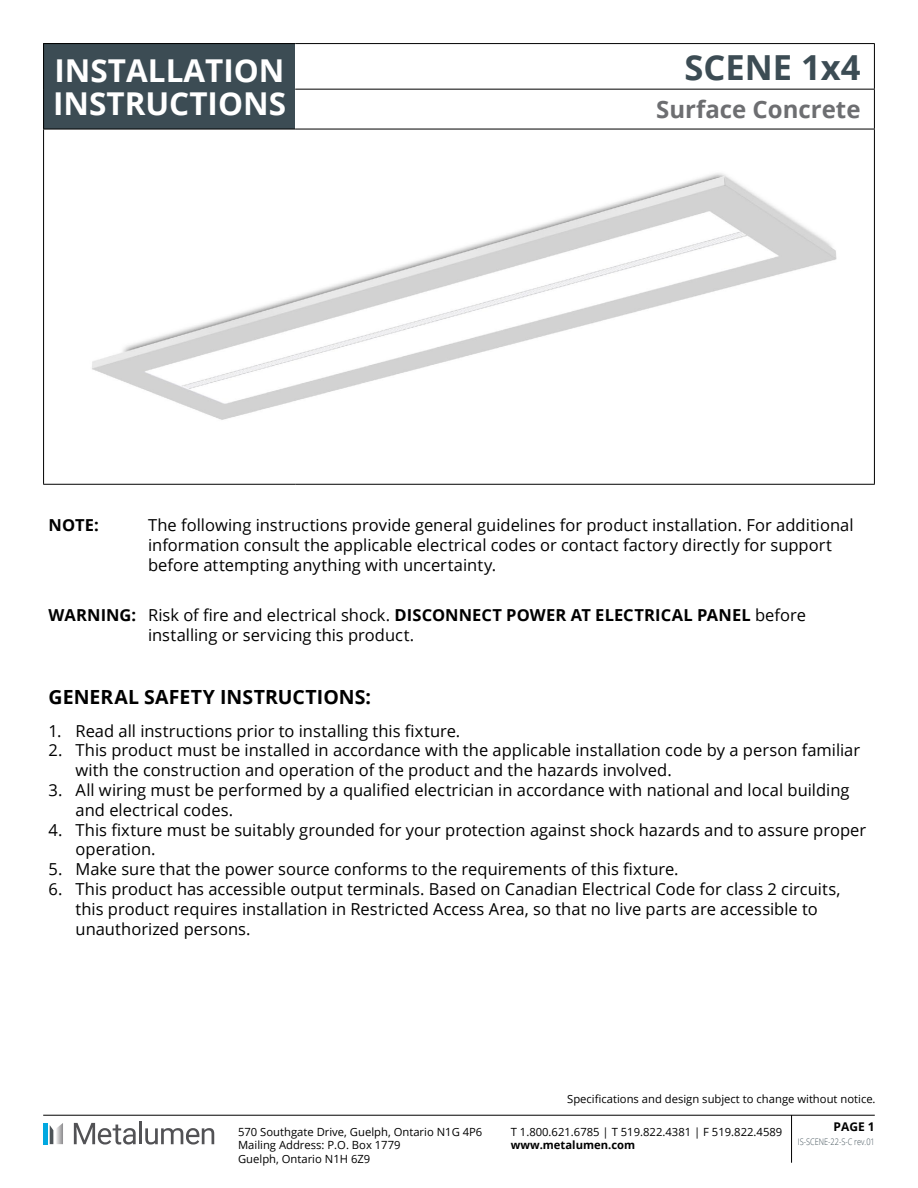
<style>
.page{position:relative;width:918px;height:1188px;background:#fff}
.page>*{position:absolute;margin:0;border:0;box-sizing:border-box;transform-origin:0 0}
.t1{font:700 34.5px "Open Sans";color:#3c4c54}
.t2{font:700 31.5px/33px "Open Sans";color:#fff}
.t3{font:700 24px "Open Sans";color:#6d6e71}
.t4{font:700 19.5px "Open Sans";letter-spacing:.005em;color:#000}
.t5{font:16.5px/19.8px "Open Sans";color:#000}
.t6{font:700 16.5px "Open Sans";color:#000}
.t7{font:700 12px "Open Sans";color:#000}
.t8{font:11.25px/13.5px "Open Sans";color:#000}
.t9{font:700 11.25px "Open Sans";color:#000}
.t10{font:300 9px "Open Sans";color:#3c4c54;scale:.82 1}
.s1{font-weight:700}
</style>
<div class="page">
<div style="left:43px;top:1123px;width:5px;height:21px;background:#01a8e0"></div>
<svg style="left:50px;top:1123px;width:13px;height:21px"></svg>
<svg style="left:74px;top:1123px;width:62px;height:22px"></svg>
<hr style="left:139px;top:1122px;width:3px;height:22px;background:#525255">
<svg style="left:145px;top:1128px;width:69px;height:17px"></svg>
<hr style="left:43px;top:1115px;width:832px;height:1px;background:#000">
<hr style="left:791px;top:1115px;width:1px;height:48px;background:#000">
<div style="left:44px;top:44px;width:251px;height:85px;background:#3c4c54"></div>
<hr style="left:43px;top:43px;width:252px;height:1px;background:#000">
<hr style="left:43px;top:44px;width:1px;height:45px;background:#000">
<hr style="left:295px;top:43px;width:580px;height:1px;background:#000">
<hr style="left:874px;top:44px;width:1px;height:45px;background:#000">
<hr style="left:43px;top:89px;width:1px;height:40px;background:#000">
<hr style="left:295px;top:89px;width:580px;height:1px;background:#000">
<hr style="left:874px;top:90px;width:1px;height:39px;background:#000">
<hr style="left:43px;top:129px;width:252px;height:1px;background:#000">
<hr style="left:43px;top:129px;width:1px;height:355px;background:#000">
<hr style="left:295px;top:129px;width:580px;height:1px;background:#000">
<hr style="left:874px;top:129px;width:1px;height:355px;background:#000">
<hr style="left:43px;top:484px;width:252px;height:1px;background:#000">
<hr style="left:295px;top:484px;width:580px;height:1px;background:#000">
<img style="left:92px;top:173px;width:745px;height:247px">
<h2 class="t2" style="left:53px;top:53px;width:235px">INSTALLATION<br>INSTRUCTIONS</h2>
<h1 class="t1" style="left:685px;top:43px;width:177px">SCENE 1x4</h1>
<h3 class="t3" style="left:656px;top:93px;width:206px">Surface Concrete</h3>
<p class="t6" style="left:49px;top:513px;width:52px">NOTE:</p>
<p class="t5" style="left:148px;top:515px;width:707px">The following instructions provide general guidelines for product installation. For additional information consult the applicable electrical codes or contact factory directly for support before attempting anything with uncertainty.</p>
<p class="t5" style="left:148px;top:605px;width:660px;text-indent:-99px"><span class="s1">WARNING:</span> Risk of fire and electrical shock. <span class="s1">DISCONNECT POWER AT ELECTRICAL PANEL</span> before installing or servicing this product.</p>
<p class="t4" style="left:49px;top:683px;width:324px">GENERAL SAFETY INSTRUCTIONS:</p>
<p class="t5" style="left:49px;top:720px;width:413px">1. Read all instructions prior to installing this fixture.</p>
<p class="t5" style="left:76px;top:740px;width:786px;text-indent:-27px">2. This product must be installed in accordance with the applicable installation code by a person familiar with the construction and operation of the product and the hazards involved.</p>
<p class="t5" style="left:76px;top:780px;width:775px;text-indent:-27px">3. All wiring must be performed by a qualified electrician in accordance with national and local building and electrical codes.</p>
<p class="t5" style="left:76px;top:819px;width:792px;text-indent:-27px">4. This fixture must be suitably grounded for your protection against shock hazards and to assure proper operation.</p>
<p class="t5" style="left:49px;top:859px;width:632px">5. Make sure that the power source conforms to the requirements of this fixture.</p>
<p class="t5" style="left:76px;top:879px;width:767px;text-indent:-27px">6. This product has accessible output terminals. Based on Canadian Electrical Code for class 2 circuits, this product requires installation in Restricted Access Area, so that no live parts are accessible to unauthorized persons.</p>
<p class="t8" style="left:567px;top:1092px;width:310px">Specifications and design subject to change without notice.</p>
<p class="t7" style="left:834px;top:1118px;width:43px">PAGE 1</p>
<p class="t8" style="left:238px;top:1125px;width:246px">570 Southgate Drive, Guelph, Ontario N1G 4P6<br>Mailing Address: P.O. Box 1779<br>Guelph, Ontario N1H 6Z9</p>
<p class="t8" style="left:511px;top:1125px;width:273px">T 1.800.621.6785 | T 519.822.4381 | F 519.822.4589</p>
<p class="t9" style="left:511px;top:1137px;width:126px">www.metalumen.com</p>
<p class="t10" style="left:798px;top:1135px;width:95px">IS-SCENE-22-S-C rev.01</p>
</div>
